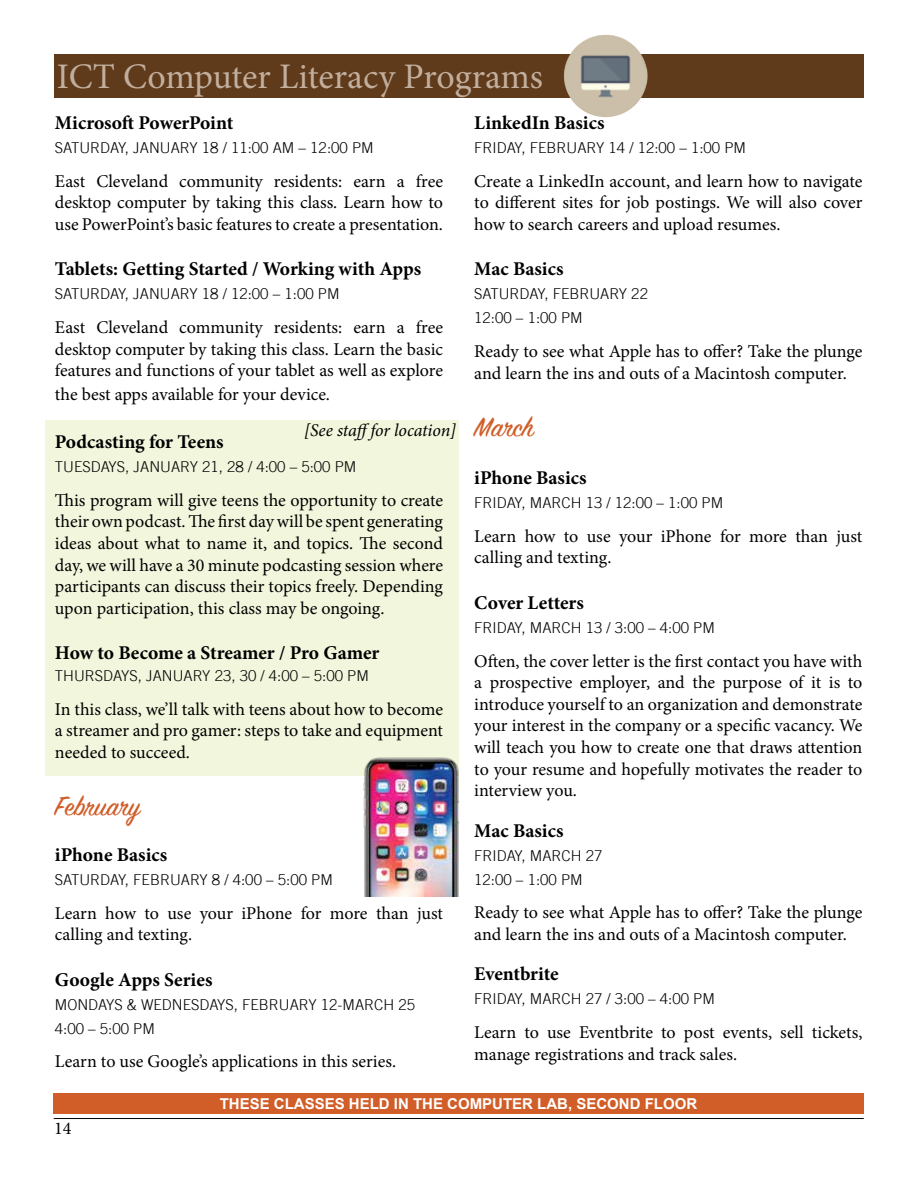
<style>
.page{position:relative;width:918px;height:1188px;background:#fff}
.page>*{position:absolute;margin:0;border:0;box-sizing:border-box;transform-origin:0 0}
.t1{font:36px "Minion Pro";letter-spacing:-.005em;color:#c1ae9d}
.t2{font:30px "Sign Painter House Script";color:#d15e28}
.t3{font:700 19.5px "Minion Pro";color:#000}
.t4{font:18px/21.6px "Minion Pro";letter-spacing:-.005em;color:#000;text-align:justify}
.t5{font:italic 18px "Minion Pro";letter-spacing:-.01em;color:#000}
.t6{font:300 15px/24px "Trade Gothic";color:#000}
.t7{font:700 15px "Arial";color:#fff}
</style>
<div class="page">
<div style="left:45px;top:420px;width:414px;height:355px;background:#f1f6dc"></div>
<div style="left:54px;top:55px;width:810px;height:43px;background:#5f3b1b"></div>
<img style="left:564px;top:35px;width:84px;height:82px">
<hr style="left:54px;top:1118px;width:810px;height:1px;background:#000">
<div style="left:54px;top:1094px;width:810px;height:20px;background:#d15e28"></div>
<img style="left:356px;top:757px;width:103px;height:139px">
<h1 class="t1" style="left:57px;top:52px;width:488px">ICT Computer Literacy Programs</h1>
<p class="t3" style="left:55px;top:109px;width:180px">Microsoft PowerPoint</p>
<p class="t6" style="left:55px;top:135px;width:320px">SATURDAY, JANUARY 18 / 11:00 AM – 12:00 PM</p>
<p class="t4" style="left:55px;top:170px;width:390px">East Cleveland community residents: earn a free desktop computer by taking this class. Learn how to use PowerPoint’s basic features to create a presentation.</p>
<p class="t3" style="left:55px;top:255px;width:368px">Tablets: Getting Started / Working with Apps</p>
<p class="t6" style="left:55px;top:282px;width:286px">SATURDAY, JANUARY 18 / 12:00 – 1:00 PM</p>
<p class="t4" style="left:55px;top:316px;width:390px">East Cleveland community residents: earn a free desktop computer by taking this class. Learn the basic features and functions of your tablet as well as explore</p>
<p class="t4" style="left:55px;top:384px;width:277px">the best apps available for your device.</p>
<p class="t3" style="left:55px;top:428px;width:170px">Podcasting for Teens</p>
<p class="t6" style="left:55px;top:455px;width:303px">TUESDAYS, JANUARY 21, 28 / 4:00 – 5:00 PM</p>
<p class="t4" style="left:55px;top:489px;width:390px">This program will give teens the opportunity to create their own podcast. The first day will be spent generating ideas about what to name it, and topics. The second day, we will have a 30 minute podcasting session where participants can discuss their topics freely. Depending upon participation, this class may be ongoing.</p>
<p class="t3" style="left:55px;top:639px;width:326px">How to Become a Streamer / Pro Gamer</p>
<p class="t6" style="left:55px;top:663px;width:316px">THURSDAYS, JANUARY 23, 30 / 4:00 – 5:00 PM</p>
<p class="t4" style="left:55px;top:698px;width:390px">In this class, we’ll talk with teens about how to become a streamer and pro gamer: steps to take and equipment needed to succeed.</p>
<h2 class="t2" style="left:55px;top:788px;width:87px">February</h2>
<p class="t3" style="left:55px;top:841px;width:114px">iPhone Basics</p>
<p class="t6" style="left:55px;top:867px;width:279px">SATURDAY, FEBRUARY 8 / 4:00 – 5:00 PM</p>
<p class="t4" style="left:55px;top:902px;width:390px">Learn how to use your iPhone for more than just calling and texting.</p>
<p class="t3" style="left:55px;top:966px;width:159px">Google Apps Series</p>
<p class="t6" style="left:55px;top:992px;width:362px">MONDAYS &amp; WEDNESDAYS, FEBRUARY 12-MARCH 25<br>4:00 – 5:00 PM</p>
<p class="t4" style="left:55px;top:1051px;width:343px">Learn to use Google’s applications in this series.</p>
<p class="t5" style="left:304px;top:418px;width:154px">[See stafffor location]</p>
<p class="t3" style="left:474px;top:109px;width:132px">LinkedIn Basics</p>
<p class="t6" style="left:474px;top:135px;width:273px">FRIDAY, FEBRUARY 14 / 12:00 – 1:00 PM</p>
<p class="t4" style="left:474px;top:170px;width:390px">Create a LinkedIn account, and learn how to navigate to different sites for job postings. We will also cover how to search careers and upload resumes.</p>
<p class="t3" style="left:474px;top:255px;width:91px">Mac Basics</p>
<p class="t6" style="left:474px;top:282px;width:175px">SATURDAY, FEBRUARY 22<br>12:00 – 1:00 PM</p>
<p class="t4" style="left:474px;top:340px;width:390px">Ready to see what Apple has to offer? Take the plunge and learn the ins and outs of a Macintosh computer.</p>
<h2 class="t2" style="left:474px;top:409px;width:61px">March</h2>
<p class="t3" style="left:474px;top:464px;width:114px">iPhone Basics</p>
<p class="t6" style="left:474px;top:491px;width:251px">FRIDAY, MARCH 13 / 12:00 – 1:00 PM</p>
<p class="t4" style="left:474px;top:525px;width:390px">Learn how to use your iPhone for more than just calling and texting.</p>
<p class="t3" style="left:474px;top:589px;width:111px">Cover Letters</p>
<p class="t6" style="left:474px;top:615px;width:242px">FRIDAY, MARCH 13 / 3:00 – 4:00 PM</p>
<p class="t4" style="left:474px;top:650px;width:390px">Often, the cover letter is the first contact you have with a prospective employer, and the purpose of it is to introduce yourself to an organization and demonstrate your interest in the company or a specific vacancy. We will teach you how to create one that draws attention to your resume and hopefully motivates the reader to interview you.</p>
<p class="t3" style="left:474px;top:817px;width:91px">Mac Basics</p>
<p class="t6" style="left:474px;top:843px;width:130px">FRIDAY, MARCH 27<br>12:00 – 1:00 PM</p>
<p class="t4" style="left:474px;top:902px;width:390px">Ready to see what Apple has to offer? Take the plunge and learn the ins and outs of a Macintosh computer.</p>
<p class="t3" style="left:474px;top:960px;width:86px">Eventbrite</p>
<p class="t6" style="left:474px;top:987px;width:242px">FRIDAY, MARCH 27 / 3:00 – 4:00 PM</p>
<p class="t4" style="left:474px;top:1021px;width:390px">Learn to use Eventbrite to post events, sell tickets, manage registrations and track sales.</p>
<p class="t4" style="left:54px;top:1117px;width:19px">14</p>
<p class="t7" style="left:220px;top:1094px;width:479px">THESE CLASSES HELD IN THE COMPUTER LAB, SECOND FLOOR</p>
</div>
